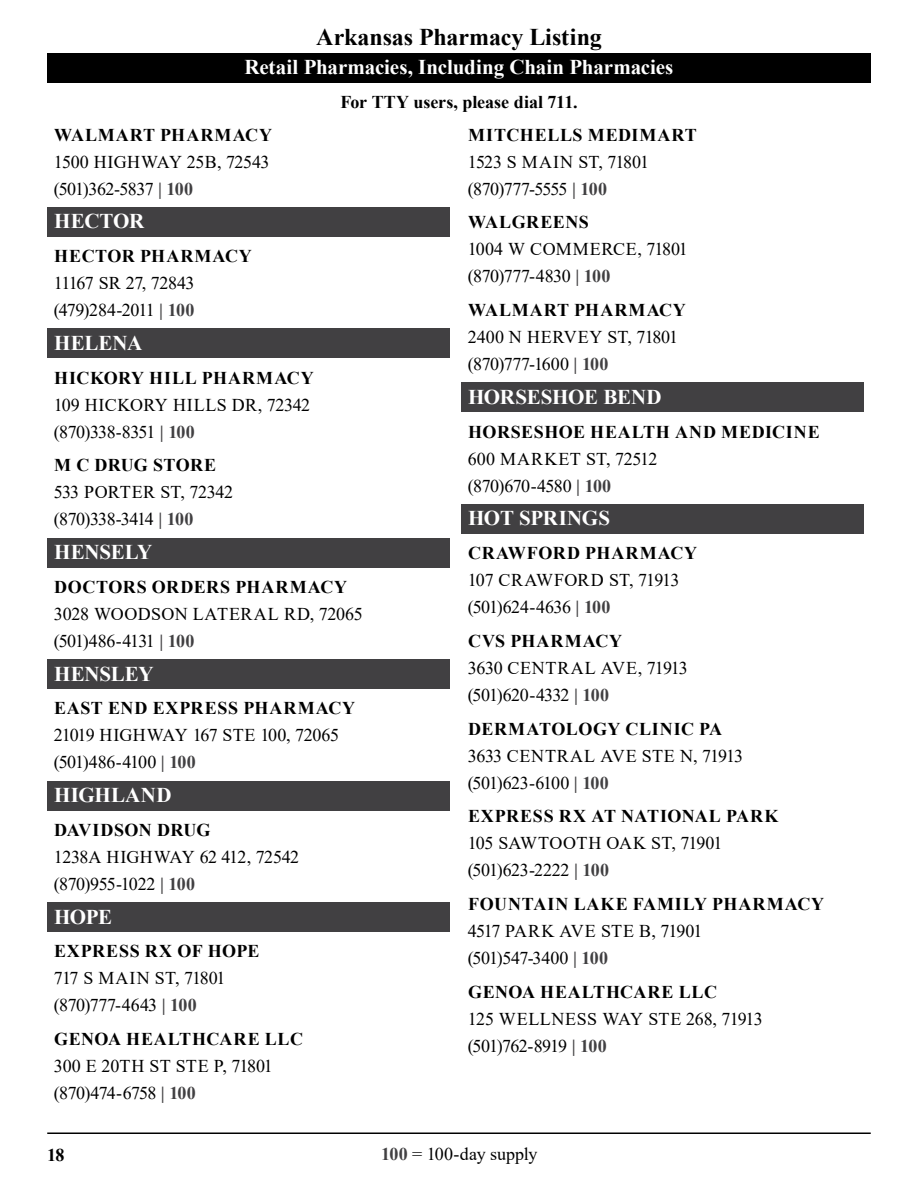
<style>
.page{position:relative;width:918px;height:1188px;background:#fff}
.page>*{position:absolute;margin:0;border:0;box-sizing:border-box;transform-origin:0 0}
.t1{font:700 24px "Times New Roman";letter-spacing:-.005em;color:#000}
.t2{font:700 21px "Times New Roman";letter-spacing:-.01em;color:#fff}
.t3{font:700 21px "Times New Roman";letter-spacing:.015em;color:#fff}
.t4{font:18px "Times New Roman";letter-spacing:-.02em;color:#000}
.t5{font:700 18px "Times New Roman";letter-spacing:.035em;color:#000}
.t6{font:18px "Times New Roman";letter-spacing:-.045em;color:#000}
.t7{font:18px "Times New Roman";letter-spacing:.01em;color:#000}
.t8{font:18px "Times New Roman";color:#000}
.t9{font:18px "Times New Roman";letter-spacing:.015em;color:#000}
.t10{font:700 18px "Times New Roman";letter-spacing:.06em;color:#000}
.t11{font:700 18px "Times New Roman";letter-spacing:-.005em;color:#000}
.t12{font:700 18px "Times New Roman";letter-spacing:.055em;color:#000}
.t13{font:700 18px "Times New Roman";letter-spacing:.015em;color:#000}
.t14{font:18px "Times New Roman";letter-spacing:.005em;color:#000}
.s1{font-weight:700;color:#414042}
</style>
<div class="page">
<div style="left:47px;top:53px;width:824px;height:29px;background:#000"></div>
<hr style="left:47px;top:1132px;width:824px;height:2px;background:#000">
<div style="left:47px;top:207px;width:403px;height:30px;background:#414042"></div>
<div style="left:47px;top:329px;width:403px;height:29px;background:#414042"></div>
<div style="left:47px;top:538px;width:403px;height:29px;background:#414042"></div>
<div style="left:47px;top:660px;width:403px;height:29px;background:#414042"></div>
<div style="left:47px;top:781px;width:403px;height:29px;background:#414042"></div>
<div style="left:47px;top:903px;width:403px;height:29px;background:#414042"></div>
<div style="left:461px;top:383px;width:403px;height:29px;background:#414042"></div>
<div style="left:461px;top:504px;width:403px;height:30px;background:#414042"></div>
<h1 class="t1" style="left:316px;top:20px;width:287px">Arkansas Pharmacy Listing</h1>
<p class="t2" style="left:245px;top:52px;width:430px">Retail Pharmacies, Including Chain Pharmacies</p>
<p class="t11" style="left:340px;top:89px;width:239px">For TTY users, please dial 711.</p>
<h4 class="t10" style="left:54px;top:122px;width:219px">WALMART PHARMACY</h4>
<p class="t4" style="left:54px;top:149px;width:217px">1500 HIGHWAY 25B, 72543</p>
<p class="t4" style="left:54px;top:176px;width:141px">(501)362-5837 <span class="s1">| 100</span></p>
<h3 class="t2" style="left:54px;top:206px;width:92px">HECTOR</h3>
<h4 class="t5" style="left:54px;top:243px;width:199px">HECTOR PHARMACY</h4>
<p class="t4" style="left:54px;top:270px;width:142px">11167 SR 27, 72843</p>
<p class="t4" style="left:54px;top:297px;width:142px">(479)284-2011 <span class="s1">| 100</span></p>
<h3 class="t2" style="left:54px;top:328px;width:90px">HELENA</h3>
<h4 class="t5" style="left:54px;top:365px;width:261px">HICKORY HILL PHARMACY</h4>
<p class="t9" style="left:54px;top:392px;width:258px">109 HICKORY HILLS DR, 72342</p>
<p class="t4" style="left:54px;top:419px;width:142px">(870)338-8351 <span class="s1">| 100</span></p>
<h4 class="t13" style="left:54px;top:452px;width:164px">M C DRUG STORE</h4>
<p class="t4" style="left:54px;top:480px;width:181px">533 PORTER ST, 72342</p>
<p class="t4" style="left:54px;top:507px;width:141px">(870)338-3414 <span class="s1">| 100</span></p>
<h3 class="t2" style="left:54px;top:537px;width:100px">HENSELY</h3>
<h4 class="t5" style="left:54px;top:574px;width:294px">DOCTORS ORDERS PHARMACY</h4>
<p class="t9" style="left:54px;top:601px;width:310px">3028 WOODSON LATERAL RD, 72065</p>
<p class="t6" style="left:54px;top:628px;width:142px">(501)486-4131 <span class="s1">| 100</span></p>
<h3 class="t2" style="left:54px;top:659px;width:101px">HENSLEY</h3>
<h4 class="t5" style="left:54px;top:695px;width:302px">EAST END EXPRESS PHARMACY</h4>
<p class="t4" style="left:54px;top:723px;width:287px">21019 HIGHWAY 167 STE 100, 72065</p>
<p class="t4" style="left:54px;top:750px;width:143px">(501)486-4100 <span class="s1">| 100</span></p>
<h3 class="t3" style="left:54px;top:780px;width:119px">HIGHLAND</h3>
<h4 class="t13" style="left:54px;top:817px;width:158px">DAVIDSON DRUG</h4>
<p class="t4" style="left:54px;top:844px;width:247px">1238A HIGHWAY 62 412, 72542</p>
<p class="t4" style="left:54px;top:871px;width:143px">(870)955-1022 <span class="s1">| 100</span></p>
<h3 class="t2" style="left:54px;top:902px;width:60px">HOPE</h3>
<h4 class="t5" style="left:54px;top:938px;width:207px">EXPRESS RX OF HOPE</h4>
<p class="t4" style="left:54px;top:966px;width:173px">717 S MAIN ST, 71801</p>
<p class="t4" style="left:54px;top:993px;width:144px">(870)777-4643 <span class="s1">| 100</span></p>
<h4 class="t5" style="left:54px;top:1026px;width:250px">GENOA HEALTHCARE LLC</h4>
<p class="t8" style="left:54px;top:1053px;width:220px">300 E 20TH ST STE P, 71801</p>
<p class="t4" style="left:54px;top:1080px;width:143px">(870)474-6758 <span class="s1">| 100</span></p>
<h4 class="t5" style="left:468px;top:122px;width:230px">MITCHELLS MEDIMART</h4>
<p class="t4" style="left:468px;top:149px;width:183px">1523 S MAIN ST, 71801</p>
<p class="t4" style="left:468px;top:176px;width:141px">(870)777-5555 <span class="s1">| 100</span></p>
<h4 class="t5" style="left:468px;top:209px;width:122px">WALGREENS</h4>
<p class="t7" style="left:468px;top:237px;width:221px">1004 W COMMERCE, 71801</p>
<p class="t4" style="left:468px;top:264px;width:144px">(870)777-4830 <span class="s1">| 100</span></p>
<h4 class="t10" style="left:468px;top:297px;width:219px">WALMART PHARMACY</h4>
<p class="t8" style="left:468px;top:324px;width:212px">2400 N HERVEY ST, 71801</p>
<p class="t4" style="left:468px;top:351px;width:142px">(870)777-1600 <span class="s1">| 100</span></p>
<h3 class="t2" style="left:468px;top:382px;width:195px">HORSESHOE BEND</h3>
<h4 class="t5" style="left:468px;top:419px;width:353px">HORSESHOE HEALTH AND MEDICINE</h4>
<p class="t7" style="left:468px;top:446px;width:191px">600 MARKET ST, 72512</p>
<p class="t4" style="left:468px;top:473px;width:145px">(870)670-4580 <span class="s1">| 100</span></p>
<h3 class="t2" style="left:468px;top:503px;width:144px">HOT SPRINGS</h3>
<h4 class="t5" style="left:468px;top:540px;width:230px">CRAWFORD PHARMACY</h4>
<p class="t8" style="left:468px;top:567px;width:213px">107 CRAWFORD ST, 71913</p>
<p class="t4" style="left:468px;top:594px;width:144px">(501)624-4636 <span class="s1">| 100</span></p>
<h4 class="t5" style="left:468px;top:628px;width:155px">CVS PHARMACY</h4>
<p class="t4" style="left:468px;top:655px;width:222px">3630 CENTRAL AVE, 71913</p>
<p class="t6" style="left:468px;top:682px;width:143px">(501)620-4332 <span class="s1">| 100</span></p>
<h4 class="t5" style="left:468px;top:716px;width:255px">DERMATOLOGY CLINIC PA</h4>
<p class="t7" style="left:468px;top:743px;width:277px">3633 CENTRAL AVE STE N, 71913</p>
<p class="t4" style="left:468px;top:770px;width:142px">(501)623-6100 <span class="s1">| 100</span></p>
<h4 class="t5" style="left:468px;top:803px;width:312px">EXPRESS RX AT NATIONAL PARK</h4>
<p class="t14" style="left:468px;top:831px;width:256px">105 SAWTOOTH OAK ST, 71901</p>
<p class="t4" style="left:468px;top:858px;width:143px">(501)623-2222 <span class="s1">| 100</span></p>
<h4 class="t12" style="left:468px;top:891px;width:357px">FOUNTAIN LAKE FAMILY PHARMACY</h4>
<p class="t6" style="left:468px;top:918px;width:236px">4517 PARK AVE STE B, 71901</p>
<p class="t4" style="left:468px;top:945px;width:142px">(501)547-3400 <span class="s1">| 100</span></p>
<h4 class="t5" style="left:468px;top:979px;width:250px">GENOA HEALTHCARE LLC</h4>
<p class="t4" style="left:468px;top:1006px;width:296px">125 WELLNESS WAY STE 268, 71913</p>
<p class="t6" style="left:468px;top:1033px;width:140px">(501)762-8919 <span class="s1">| 100</span></p>
<p class="t5" style="left:47px;top:1142px;width:19px">18</p>
<p class="t4" style="left:381px;top:1141px;width:158px"><span class="s1">100</span> = 100-day supply</p>
</div>
